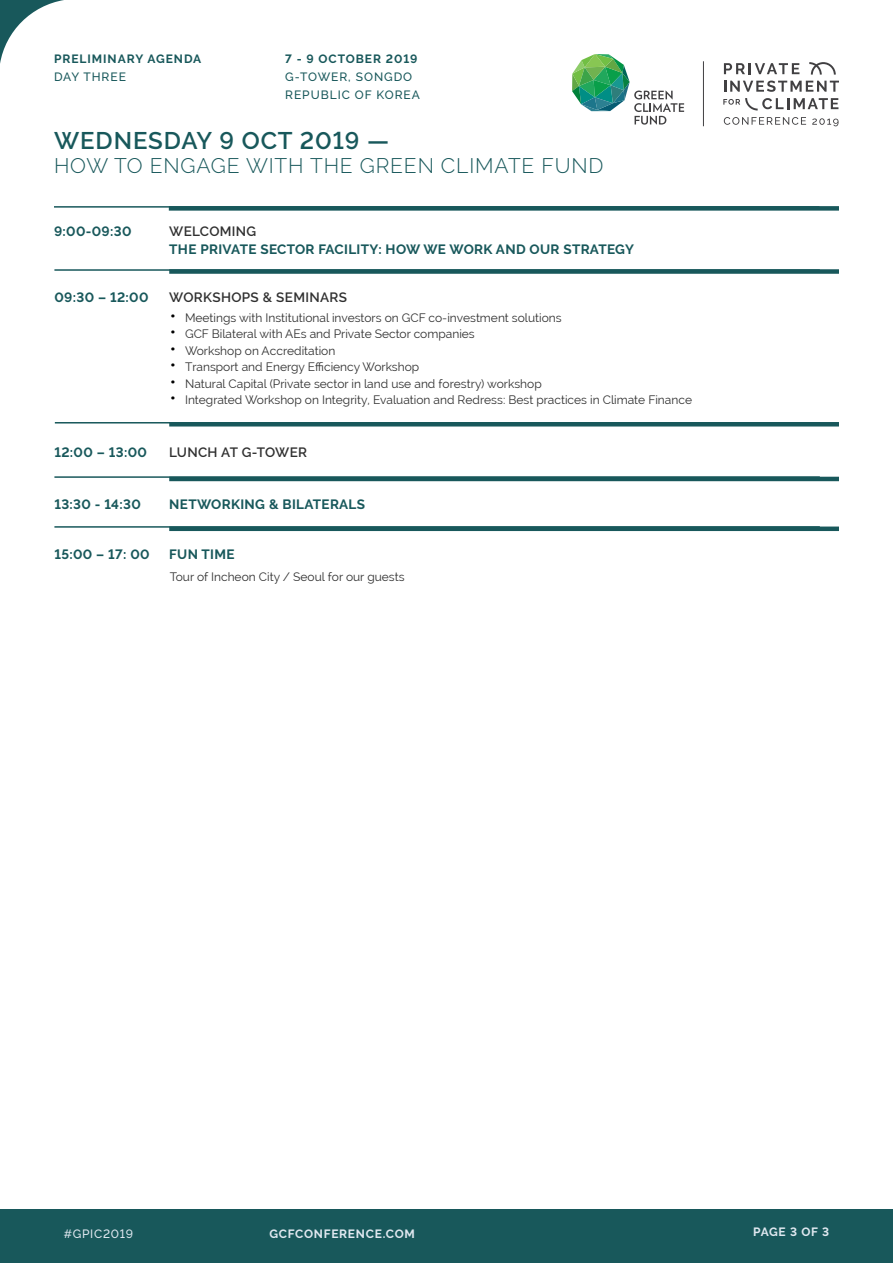
<style>
.page{position:relative;width:893px;height:1263px;background:#fff}
.page>*{position:absolute;margin:0;border:0;box-sizing:border-box;transform-origin:0 0}
.t1{font:600 24px "Raleway";letter-spacing:.04em;color:#18585b}
.t2{font:300 21px "Raleway";letter-spacing:.04em;color:#18585b}
.t3{font:700 13.5px "Raleway";letter-spacing:.025em;color:#18585b}
.t4{font:600 13.5px "Raleway";letter-spacing:.025em;color:#303030}
.t5{font:12px "Raleway";color:#303030}
.t6{font:500 12px/18px "Raleway";letter-spacing:.08em;color:#18585b}
.t7{font:700 12px "Raleway";letter-spacing:.08em;color:#18585b}
.t8{font:700 12px "Raleway";letter-spacing:.06em;color:#e0e8f0}
.t9{font:500 12px "Raleway";letter-spacing:.06em;color:#e0e8f0}
.s1{font-size:18px;color:#000}
</style>
<div class="page">
<svg style="left:0;top:0;width:64px;height:64px"></svg>
<div style="left:0;top:1209px;width:893px;height:54px;background:#18585b"></div>
<hr style="left:703px;top:61px;width:1px;height:65px;background:#414042">
<svg style="left:572px;top:54px;width:112px;height:71px"></svg>
<svg style="left:724px;top:63px;width:75px;height:11px"></svg>
<svg style="left:724px;top:81px;width:115px;height:11px"></svg>
<svg style="left:724px;top:117px;width:82px;height:8px"></svg>
<svg style="left:812px;top:118px;width:26px;height:8px"></svg>
<svg style="left:809px;top:62px;width:27px;height:13px"></svg>
<svg style="left:723px;top:98px;width:115px;height:13px"></svg>
<hr style="left:54px;top:526px;width:766px;height:2px;background:#18585b">
<hr style="left:54px;top:476px;width:766px;height:2px;background:#18585b">
<div style="left:169px;top:526px;width:670px;height:5px;background:#18585b"></div>
<hr style="left:169px;top:477px;width:670px;height:4px;background:#18585b">
<div style="left:169px;top:206px;width:670px;height:5px;background:#18585b"></div>
<hr style="left:54px;top:206px;width:765px;height:2px;background:#18585b">
<div style="left:169px;top:269px;width:670px;height:5px;background:#18585b"></div>
<hr style="left:54px;top:269px;width:766px;height:2px;background:#18585b">
<hr style="left:55px;top:422px;width:765px;height:1px;background:#18585b">
<hr style="left:169px;top:422px;width:670px;height:4px;background:#18585b">
<p class="t7" style="left:54px;top:51px;width:149px">PRELIMINARY AGENDA</p>
<p class="t6" style="left:54px;top:67px;width:73px">DAY THREE</p>
<p class="t7" style="left:285px;top:51px;width:134px">7 - 9 OCTOBER 2019</p>
<p class="t6" style="left:285px;top:67px;width:136px">G-TOWER, SONGDO<br>REPUBLIC OF KOREA</p>
<p class="t1" style="left:54px;top:127px;width:337px">WEDNESDAY 9 OCT 2019 —</p>
<p class="t2" style="left:54px;top:153px;width:551px">HOW TO ENGAGE WITH THE GREEN CLIMATE FUND</p>
<p class="t3" style="left:54px;top:223px;width:79px">9:00-09:30</p>
<p class="t3" style="left:54px;top:289px;width:96px">09:30 – 12:00</p>
<p class="t4" style="left:169px;top:223px;width:89px">WELCOMING</p>
<p class="t3" style="left:169px;top:241px;width:466px">THE PRIVATE SECTOR FACILITY: HOW WE WORK AND OUR STRATEGY</p>
<p class="t4" style="left:169px;top:289px;width:179px">WORKSHOPS &amp; SEMINARS</p>
<p class="t5" style="left:170px;top:311px;width:394px"><span class="s1">•</span> Meetings with Institutional investors on GCF co-investment solutions</p>
<p class="t5" style="left:170px;top:327px;width:307px"><span class="s1">•</span> GCF Bilateral with AEs and Private Sector companies</p>
<p class="t5" style="left:170px;top:344px;width:167px"><span class="s1">•</span> Workshop on Accreditation</p>
<p class="t5" style="left:170px;top:360px;width:251px"><span class="s1">•</span> Transport and Energy Efficiency Workshop</p>
<p class="t5" style="left:170px;top:377px;width:374px"><span class="s1">•</span> Natural Capital (Private sector in land use and forestry) workshop</p>
<p class="t5" style="left:170px;top:393px;width:524px"><span class="s1">•</span> Integrated Workshop on Integrity, Evaluation and Redress: Best practices in Climate Finance</p>
<p class="t3" style="left:54px;top:444px;width:94px">12:00 – 13:00</p>
<p class="t4" style="left:169px;top:444px;width:139px">LUNCH AT G-TOWER</p>
<p class="t3" style="left:54px;top:496px;width:88px">13:30 - 14:30</p>
<p class="t3" style="left:169px;top:496px;width:197px">NETWORKING &amp; BILATERALS</p>
<p class="t3" style="left:54px;top:546px;width:97px">15:00 – 17: 00</p>
<p class="t3" style="left:169px;top:546px;width:67px">FUN TIME</p>
<p class="t5" style="left:170px;top:569px;width:236px">Tour of Incheon City / Seoul for our guests</p>
<p class="t9" style="left:64px;top:1226px;width:71px">#GPIC2019</p>
<p class="t8" style="left:269px;top:1226px;width:147px">GCFCONFERENCE.COM</p>
<p class="t8" style="left:753px;top:1224px;width:78px">PAGE 3 OF 3</p>
</div>
